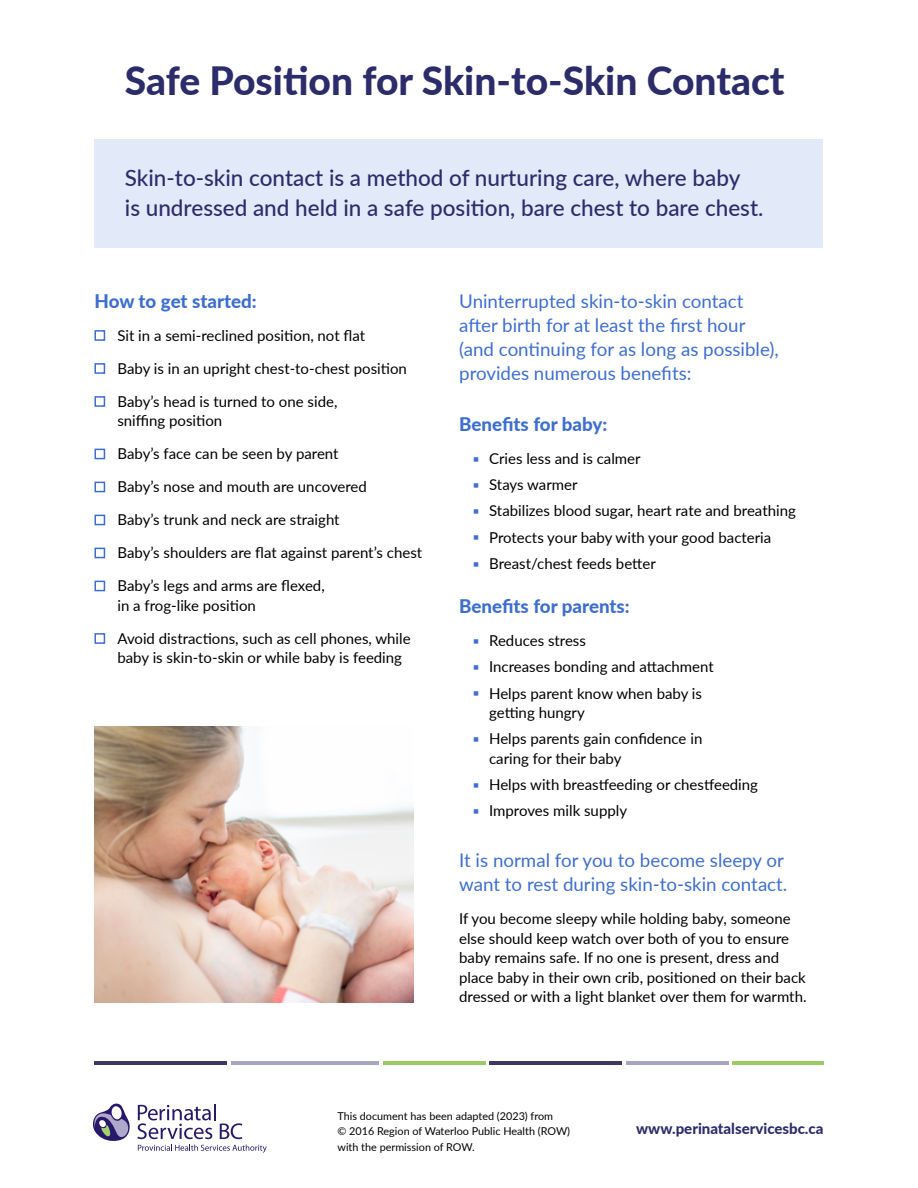
<style>
.page{position:relative;width:918px;height:1188px;background:#fff}
.page>*{position:absolute;margin:0;border:0;box-sizing:border-box;transform-origin:0 0}
.H2_Section_Heading{font:800 39px "Lato";color:#2c2c6b}
.H6_Intro_Paragraph{font:500 22.5px/30px "Lato";color:#2c2c6b}
.H3_Section_Subhead{font:18.75px/24px "Lato";color:#3d6ecf}
.H3_Section_Subhead-2{font:800 18.75px "Lato";color:#3d6ecf}
.B1_Body{font:15px/19.5px "Lato";color:#000}
.L5_Primary_bulleted_list{font:15px/19.5px "Lato";color:#000}
.M4_Footer_URL{font:800 15px "Lato";color:#2c2c6b}
.L6_Primary_bulleted_list_last_line{font:15px "Lato";color:#000}
.T8_Table_Body_Bulleted_Secondary_List{font:10.8px/15.5px "Lato";color:#000}
.s1{font-size:16.5px;color:#3d6ecf}
</style>
<div class="page">
<hr style="left:94px;top:1062px;width:133px;height:3px;background:#3d3861">
<hr style="left:231px;top:1062px;width:148px;height:3px;background:#a7a5c4">
<hr style="left:383px;top:1062px;width:102px;height:3px;background:#99cc63">
<hr style="left:489px;top:1062px;width:133px;height:3px;background:#3d3861">
<hr style="left:626px;top:1062px;width:102px;height:3px;background:#a7a5c4">
<hr style="left:732px;top:1062px;width:92px;height:3px;background:#99cc63">
<div style="left:94px;top:140px;width:730px;height:108px;background:#e2e9f8"></div>
<svg style="left:93px;top:1104px;width:174px;height:49px"></svg>
<div style="left:94px;top:330px;width:11px;height:11px;border:2px solid #3d6ecf"></div>
<div style="left:94px;top:363px;width:11px;height:11px;border:2px solid #3d6ecf"></div>
<div style="left:94px;top:396px;width:11px;height:11px;border:2px solid #3d6ecf"></div>
<div style="left:94px;top:449px;width:11px;height:10px;border:2px solid #3d6ecf"></div>
<div style="left:94px;top:482px;width:11px;height:10px;border:2px solid #3d6ecf"></div>
<div style="left:94px;top:515px;width:11px;height:10px;border:2px solid #3d6ecf"></div>
<div style="left:94px;top:548px;width:11px;height:10px;border:2px solid #3d6ecf"></div>
<div style="left:94px;top:581px;width:11px;height:10px;border:2px solid #3d6ecf"></div>
<div style="left:94px;top:633px;width:11px;height:11px;border:2px solid #3d6ecf"></div>
<img style="left:94px;top:726px;width:319px;height:276px">
<p class="H2_Section_Heading" style="left:125px;top:51px;width:661px">Safe Position for Skin-to-Skin Contact</p>
<p class="H6_Intro_Paragraph" style="left:125px;top:162px;width:640px">Skin-to-skin contact is a method of nurturing care, where baby<br>is undressed and held in a safe position, bare chest to bare chest.</p>
<p class="H3_Section_Subhead-2" style="left:94px;top:287px;width:164px">How to get started:</p>
<p class="B1_Body" style="left:117px;top:325px;width:249px">Sit in a semi-reclined position, not flat</p>
<p class="B1_Body" style="left:117px;top:358px;width:291px">Baby is in an upright chest-to-chest position</p>
<p class="B1_Body" style="left:117px;top:391px;width:221px">Baby’s head is turned to one side, sniffing position</p>
<p class="B1_Body" style="left:117px;top:443px;width:223px">Baby’s face can be seen by parent</p>
<p class="B1_Body" style="left:117px;top:476px;width:251px">Baby’s nose and mouth are uncovered</p>
<p class="B1_Body" style="left:117px;top:509px;width:224px">Baby’s trunk and neck are straight</p>
<p class="B1_Body" style="left:117px;top:542px;width:306px">Baby’s shoulders are flat against parent’s chest</p>
<p class="B1_Body" style="left:117px;top:575px;width:209px">Baby’s legs and arms are flexed, in a frog-like position</p>
<p class="B1_Body" style="left:117px;top:628px;width:295px">Avoid distractions, such as cell phones, while baby is skin-to-skin or while baby is feeding</p>
<p class="H3_Section_Subhead" style="left:459px;top:288px;width:321px">Uninterrupted skin-to-skin contact after birth for at least the first hour (and continuing for as long as possible), provides numerous benefits:</p>
<p class="H3_Section_Subhead-2" style="left:459px;top:410px;width:150px">Benefits for baby:</p>
<p class="L5_Primary_bulleted_list" style="left:473px;top:448px;width:169px"><span class="s1">▪</span> Cries less and is calmer</p>
<p class="L5_Primary_bulleted_list" style="left:473px;top:474px;width:106px"><span class="s1">▪</span> Stays warmer</p>
<p class="L5_Primary_bulleted_list" style="left:473px;top:500px;width:325px"><span class="s1">▪</span> Stabilizes blood sugar, heart rate and breathing</p>
<p class="L5_Primary_bulleted_list" style="left:473px;top:527px;width:300px"><span class="s1">▪</span> Protects your baby with your good bacteria</p>
<p class="L5_Primary_bulleted_list" style="left:473px;top:553px;width:185px"><span class="s1">▪</span> Breast/chest feeds better</p>
<p class="H3_Section_Subhead-2" style="left:459px;top:592px;width:172px">Benefits for parents:</p>
<p class="L5_Primary_bulleted_list" style="left:473px;top:630px;width:115px"><span class="s1">▪</span> Reduces stress</p>
<p class="L5_Primary_bulleted_list" style="left:473px;top:656px;width:243px"><span class="s1">▪</span> Increases bonding and attachment</p>
<p class="L5_Primary_bulleted_list" style="left:489px;top:683px;width:214px;text-indent:-16px"><span class="s1">▪</span> Helps parent know when baby is getting hungry</p>
<p class="L5_Primary_bulleted_list" style="left:489px;top:728px;width:215px;text-indent:-16px"><span class="s1">▪</span> Helps parents gain confidence in caring for their baby</p>
<p class="L5_Primary_bulleted_list" style="left:473px;top:774px;width:287px"><span class="s1">▪</span> Helps with breastfeeding or chestfeeding</p>
<p class="L6_Primary_bulleted_list_last_line" style="left:473px;top:800px;width:156px"><span class="s1">▪</span> Improves milk supply</p>
<p class="H3_Section_Subhead" style="left:459px;top:848px;width:330px">It is normal for you to become sleepy or want to rest during skin-to-skin contact.</p>
<p class="B1_Body" style="left:459px;top:908px;width:349px">If you become sleepy while holding baby, someone else should keep watch over both of you to ensure baby remains safe. If no one is present, dress and place baby in their own crib, positioned on their back dressed or with a light blanket over them for warmth.</p>
<p class="T8_Table_Body_Bulleted_Secondary_List" style="left:338px;top:1108px;width:234px">This document has been adapted (2023) from<br>© 2016 Region of Waterloo Public Health (ROW) with the permission of ROW.</p>
<p class="M4_Footer_URL" style="left:636px;top:1118px;width:189px">www.perinatalservicesbc.ca</p>
</div>
